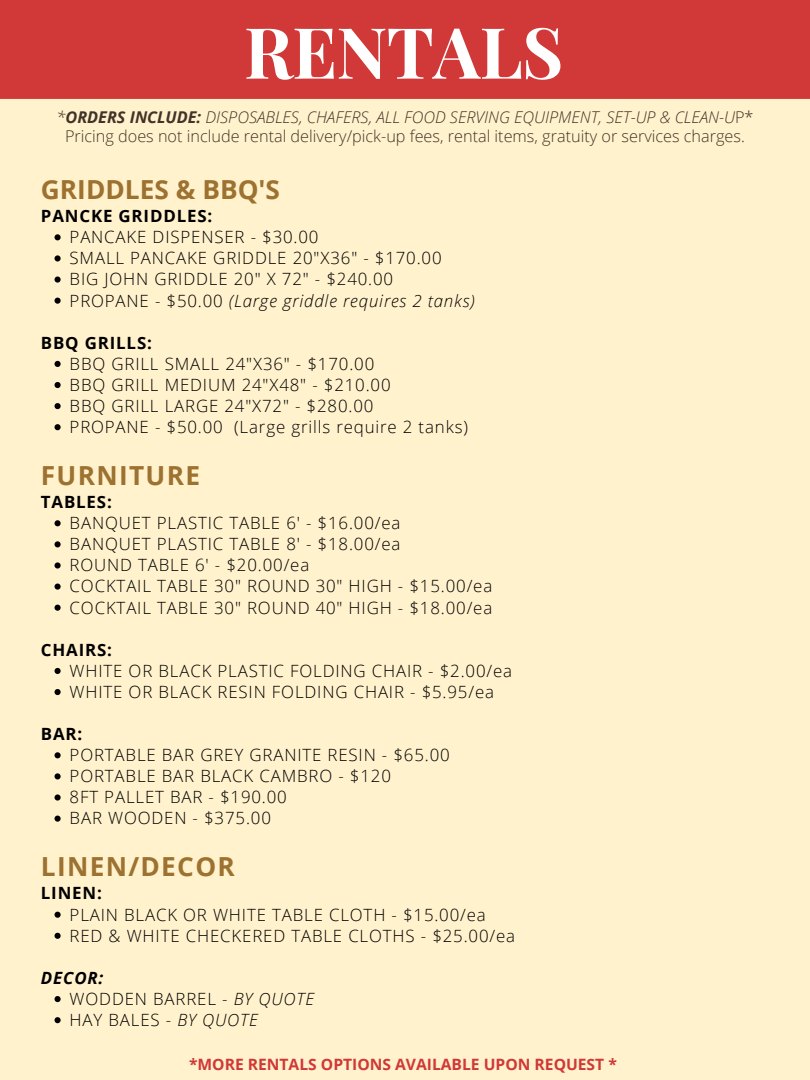
<style>
.page{position:relative;width:810px;height:1080px;background:#fff2cd}
.page>*{position:absolute;margin:0;border:0;box-sizing:border-box;transform-origin:0 0}
.t1{font:700 70.69px "Playfair Display";letter-spacing:-.01em;color:#fff}
.t2{font:700 26.25px "Open Sans";letter-spacing:.05em;color:#9d712f}
.t3{font:700 26.25px "Open Sans";color:#9d712f}
.t4{font:300 16.88px/21.1px "Open Sans";letter-spacing:.05em;color:#000}
.t5{font:700 16.88px "Open Sans";letter-spacing:.05em;color:#000}
.t6{font:300 16.25px/18.2px "Open Sans";color:#413327;text-align:center}
.t7{font:700 15.62px "Open Sans";color:#d13838}
.s1{font-style:italic}
.s2{font-weight:700;font-style:italic}
</style>
<div class="page">
<div style="left:0;top:0;width:810px;height:99px;background:#d13838"></div>
<svg style="left:55px;top:234px;width:6px;height:6px"></svg>
<svg style="left:55px;top:255px;width:6px;height:7px"></svg>
<svg style="left:55px;top:277px;width:6px;height:6px"></svg>
<svg style="left:55px;top:298px;width:6px;height:6px"></svg>
<svg style="left:55px;top:361px;width:6px;height:6px"></svg>
<svg style="left:55px;top:382px;width:6px;height:6px"></svg>
<svg style="left:55px;top:403px;width:6px;height:6px"></svg>
<svg style="left:55px;top:424px;width:6px;height:6px"></svg>
<svg style="left:55px;top:520px;width:6px;height:6px"></svg>
<svg style="left:55px;top:541px;width:6px;height:6px"></svg>
<svg style="left:55px;top:562px;width:6px;height:7px"></svg>
<svg style="left:55px;top:584px;width:6px;height:6px"></svg>
<svg style="left:55px;top:605px;width:6px;height:6px"></svg>
<svg style="left:55px;top:668px;width:6px;height:6px"></svg>
<svg style="left:55px;top:689px;width:6px;height:6px"></svg>
<svg style="left:55px;top:752px;width:6px;height:6px"></svg>
<svg style="left:55px;top:773px;width:6px;height:6px"></svg>
<svg style="left:55px;top:794px;width:6px;height:7px"></svg>
<svg style="left:55px;top:816px;width:6px;height:6px"></svg>
<svg style="left:55px;top:912px;width:6px;height:6px"></svg>
<svg style="left:55px;top:933px;width:6px;height:6px"></svg>
<svg style="left:55px;top:996px;width:6px;height:6px"></svg>
<svg style="left:55px;top:1017px;width:6px;height:6px"></svg>
<h1 class="t1" style="left:244px;top:2px;width:321px">RENTALS</h1>
<p class="t6" style="left:57px;top:108px;width:698px"><span class="s1">*</span><span class="s2">ORDERS INCLUDE:</span> <span class="s1">DISPOSABLES, CHAFERS, ALL FOOD SERVING EQUIPMENT, SET-UP &amp; CLEAN-U</span>P*<br>Pricing does not include rental delivery/pick-up fees, rental items, gratuity or services charges.</p>
<h2 class="t3" style="left:41px;top:171px;width:241px">GRIDDLES &amp; BBQ'S</h2>
<p class="t5" style="left:41px;top:204px;width:173px">PANCKE GRIDDLES:</p>
<p class="t4" style="left:70px;top:226px;width:407px">PANCAKE DISPENSER - $30.00<br>SMALL PANCAKE GRIDDLE 20"X36" - $170.00<br>BIG JOHN GRIDDLE 20" X 72" - $240.00<br>PROPANE - $50.00 <span class="s1">(Large griddle requires 2 tanks)</span></p>
<p class="t5" style="left:41px;top:331px;width:113px">BBQ GRILLS:</p>
<p class="t4" style="left:70px;top:353px;width:400px">BBQ GRILL SMALL 24"X36" - $170.00<br>BBQ GRILL MEDIUM 24"X48" - $210.00<br>BBQ GRILL LARGE 24"X72" - $280.00<br>PROPANE - $50.00 (Large grills require 2 tanks)</p>
<h2 class="t2" style="left:41px;top:457px;width:161px">FURNITURE</h2>
<p class="t5" style="left:41px;top:490px;width:72px">TABLES:</p>
<p class="t4" style="left:70px;top:512px;width:424px">BANQUET PLASTIC TABLE 6' - $16.00/ea<br>BANQUET PLASTIC TABLE 8' - $18.00/ea<br>ROUND TABLE 6' - $20.00/ea<br>COCKTAIL TABLE 30" ROUND 30" HIGH - $15.00/ea COCKTAIL TABLE 30" ROUND 40" HIGH - $18.00/ea</p>
<p class="t5" style="left:41px;top:638px;width:73px">CHAIRS:</p>
<p class="t4" style="left:70px;top:660px;width:444px">WHITE OR BLACK PLASTIC FOLDING CHAIR - $2.00/ea<br>WHITE OR BLACK RESIN FOLDING CHAIR - $5.95/ea</p>
<p class="t5" style="left:41px;top:722px;width:43px">BAR:</p>
<p class="t4" style="left:70px;top:744px;width:382px">PORTABLE BAR GREY GRANITE RESIN - $65.00<br>PORTABLE BAR BLACK CAMBRO - $120<br>8FT PALLET BAR - $190.00<br>BAR WOODEN - $375.00</p>
<h2 class="t2" style="left:41px;top:848px;width:195px">LINEN/DECOR</h2>
<p class="t5" style="left:41px;top:881px;width:63px">LINEN:</p>
<p class="t4" style="left:70px;top:903px;width:447px">PLAIN BLACK OR WHITE TABLE CLOTH - $15.00/ea<br>RED &amp; WHITE CHECKERED TABLE CLOTHS - $25.00/ea</p>
<p class="t4" style="left:70px;top:967px;width:246px;text-indent:-29px"><span class="s2">DECOR:<br></span>WODDEN BARREL - <span class="s1">BY QUOTE<br></span>HAY BALES - <span class="s1">BY QUOTE</span></p>
<p class="t7" style="left:189px;top:1053px;width:429px">*MORE RENTALS OPTIONS AVAILABLE UPON REQUEST *</p>
</div>
